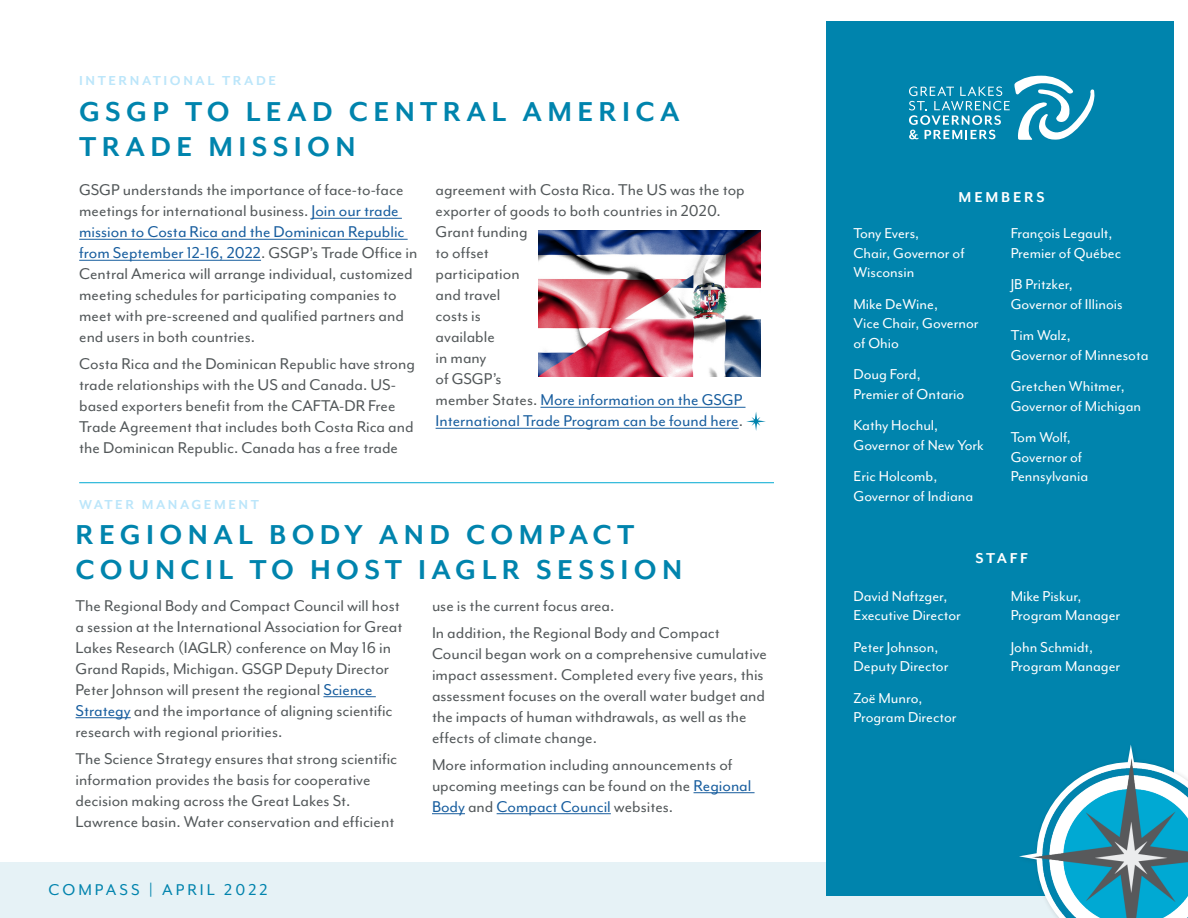
<style>
.page{position:relative;width:1188px;height:918px;background:#fff}
.page>*{position:absolute;margin:0;border:0;box-sizing:border-box;transform-origin:0 0}
.t1{font:700 31.5px/34.5px "Mr Eaves Mod OT";letter-spacing:.17em;color:#0084ad}
.Paragraph{font:18px/21px "Mr Eaves Mod OT";color:#525759}
.t2{font:18px "Mr Eaves Mod OT";letter-spacing:.17em;color:#0083ad}
.t3{font:16.5px/19.5px "Mr Eaves Mod OT";color:#fff}
.t4{font:700 16.5px "Mr Eaves Mod OT";letter-spacing:.17em;color:#fff}
.t5{font:700 15px "Mr Eaves Mod OT";letter-spacing:.17em;color:#bce6fa}
.s1{color:#175d9e}
</style>
<div class="page">
<div style="left:0;top:862px;width:1188px;height:56px;background:#e6f2f6"></div>
<div style="left:826px;top:22px;width:348px;height:874px;background:#0084ad"></div>
<hr style="left:312px;top:218px;width:90px;height:1px;background:#175d9e">
<hr style="left:79px;top:239px;width:329px;height:1px;background:#175d9e">
<hr style="left:79px;top:260px;width:182px;height:1px;background:#175d9e">
<hr style="left:540px;top:407px;width:206px;height:1px;background:#175d9e">
<hr style="left:436px;top:428px;width:303px;height:1px;background:#175d9e">
<svg style="left:746px;top:412px;width:20px;height:19px"></svg>
<hr style="left:323px;top:696px;width:53px;height:1px;background:#175d9e">
<hr style="left:76px;top:717px;width:55px;height:1px;background:#175d9e">
<hr style="left:694px;top:792px;width:61px;height:1px;background:#175d9e">
<hr style="left:432px;top:813px;width:33px;height:1px;background:#175d9e">
<hr style="left:497px;top:813px;width:114px;height:1px;background:#175d9e">
<hr style="left:79px;top:482px;width:695px;height:1px;background:#00a9d3">
<div style="left:1016px;top:741px;width:172px;height:177px;background:#231f20;opacity:.15"></div>
<svg style="left:1019px;top:745px;width:169px;height:173px"></svg>
<img style="left:1032px;top:758px;width:156px;height:160px">
<svg style="left:909px;top:76px;width:186px;height:64px"></svg>
<img style="left:538px;top:231px;width:223px;height:145px">
<p class="t5" style="left:79px;top:72px;width:198px">INTERNATIONAL TRADE</p>
<p class="t1" style="left:79px;top:95px;width:602px">GSGP TO LEAD CENTRAL AMERICA<br>TRADE MISSION</p>
<p class="Paragraph" style="left:79px;top:180px;width:340px">GSGP understands the importance of face-to-face meetings for international business. <span class="s1">Join our trade mission to Costa Rica and the Dominican Republic from September 12-16, 2022</span>. GSGP’s Trade Office in Central America will arrange individual, customized meeting schedules for participating companies to meet with pre-screened and qualified partners and end users in both countries.</p>
<p class="Paragraph" style="left:79px;top:354px;width:337px">Costa Rica and the Dominican Republic have strong trade relationships with the US and Canada. US&shy;based exporters benefit from the CAFTA-DR Free Trade Agreement that includes both Costa Rica and the Dominican Republic. Canada has a free trade</p>
<p class="t5" style="left:79px;top:496px;width:181px">WATER MANAGEMENT</p>
<p class="Paragraph" style="left:436px;top:180px;width:311px">agreement with Costa Rica. The US was the top exporter of goods to both countries in 2020.<br>Grant funding<br>to offset<br>participation<br>and travel<br>costs is<br>available<br>in many<br>of GSGP’s<br>member States. <span class="s1">More information on the GSGP<br>International Trade Program can be found here</span>.</p>
<p class="t1" style="left:76px;top:518px;width:608px">REGIONAL BODY AND COMPACT<br>COUNCIL TO HOST IAGLR SESSION</p>
<p class="Paragraph" style="left:76px;top:595px;width:328px">The Regional Body and Compact Council will host a session at the International Association for Great Lakes Research (IAGLR) conference on May 16 in Grand Rapids, Michigan. GSGP Deputy Director Peter Johnson will present the regional <span class="s1">Science Strategy</span> and the importance of aligning scientific research with regional priorities.</p>
<p class="Paragraph" style="left:76px;top:748px;width:323px">The Science Strategy ensures that strong scientific information provides the basis for cooperative decision making across the Great Lakes St.<br>Lawrence basin. Water conservation and efficient</p>
<p class="t2" style="left:49px;top:879px;width:221px">COMPASS | APRIL 2022</p>
<p class="Paragraph" style="left:432px;top:595px;width:184px">use is the current focus area.</p>
<p class="Paragraph" style="left:432px;top:622px;width:337px">In addition, the Regional Body and Compact Council began work on a comprehensive cumulative impact assessment. Completed every five years, this assessment focuses on the overall water budget and the impacts of human withdrawals, as well as the effects of climate change.</p>
<p class="Paragraph" style="left:432px;top:754px;width:321px">More information including announcements of upcoming meetings can be found on the <span class="s1">Regional<br>Body</span> and <span class="s1">Compact Council</span> websites.</p>
<p class="t4" style="left:959px;top:188px;width:88px">MEMBERS</p>
<p class="t3" style="left:854px;top:224px;width:67px">Tony Evers,</p>
<p class="t3" style="left:854px;top:243px;width:113px">Chair, Governor of<br>Wisconsin</p>
<p class="t3" style="left:854px;top:294px;width:86px">Mike DeWine,</p>
<p class="t3" style="left:854px;top:314px;width:127px">Vice Chair, Governor of Ohio</p>
<p class="t3" style="left:854px;top:365px;width:112px">Doug Ford,<br>Premier of Ontario</p>
<p class="t3" style="left:854px;top:416px;width:86px">Kathy Hochul,</p>
<p class="t3" style="left:854px;top:435px;width:132px">Governor of New York</p>
<p class="t3" style="left:854px;top:467px;width:121px">Eric Holcomb,<br>Governor of Indiana</p>
<p class="t3" style="left:1011px;top:224px;width:112px">François Legault,<br>Premier of Québec</p>
<p class="t3" style="left:1011px;top:275px;width:64px">JB Pritzker,</p>
<p class="t3" style="left:1011px;top:294px;width:113px">Governor of Illinois</p>
<p class="t3" style="left:1011px;top:326px;width:61px">Tim Walz,</p>
<p class="t3" style="left:1011px;top:345px;width:139px">Governor of Minnesota</p>
<p class="t3" style="left:1011px;top:377px;width:115px">Gretchen Whitmer,</p>
<p class="t3" style="left:1011px;top:396px;width:132px">Governor of Michigan</p>
<p class="t3" style="left:1011px;top:428px;width:61px">Tom Wolf,</p>
<p class="t3" style="left:1011px;top:447px;width:79px">Governor of<br>Pennsylvania</p>
<p class="t3" style="left:854px;top:586px;width:95px">David Naftzger,</p>
<p class="t3" style="left:854px;top:606px;width:109px">Executive Director</p>
<p class="t3" style="left:854px;top:637px;width:86px">Peter Johnson,</p>
<p class="t3" style="left:854px;top:657px;width:97px">Deputy Director</p>
<p class="t3" style="left:854px;top:688px;width:71px">Zoë Munro,</p>
<p class="t3" style="left:854px;top:708px;width:105px">Program Director</p>
<p class="t4" style="left:975px;top:550px;width:54px">STAFF</p>
<p class="t3" style="left:1011px;top:586px;width:111px">Mike Piskur,<br>Program Manager</p>
<p class="t3" style="left:1011px;top:637px;width:111px">John Schmidt,<br>Program Manager</p>
</div>
